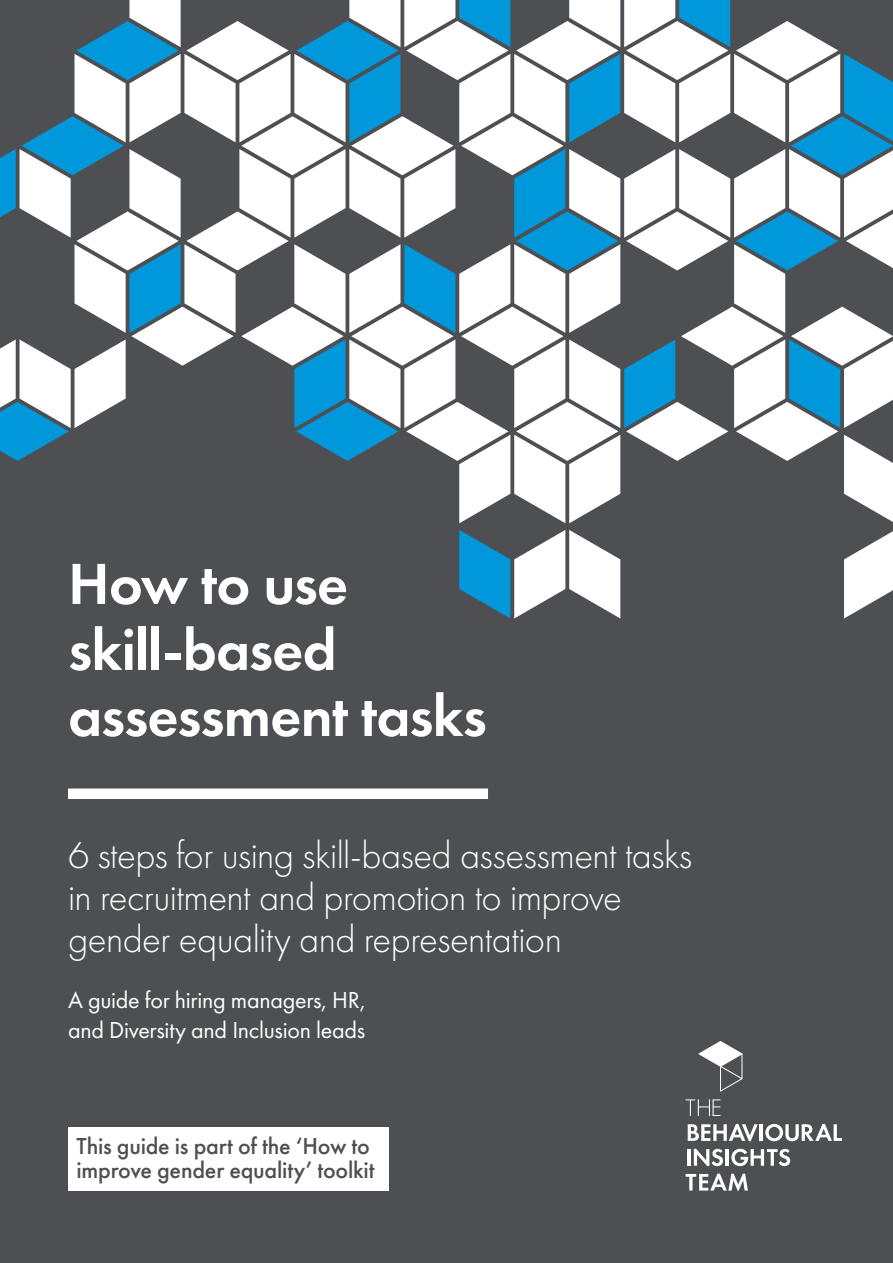
<style>
.page{position:relative;width:893px;height:1263px;background:#4d4f53}
.page>*{position:absolute;margin:0;border:0;box-sizing:border-box;transform-origin:0 0}
.t1{font:600 60px/66px "Futura PT";letter-spacing:-.015em;color:#fff}
.t2{font:300 39px/42px "Futura PT";letter-spacing:-.015em;color:#fff}
.t3{font:24px/30px "Futura PT";letter-spacing:-.01em;color:#fff}
.t4{font:500 24px/24px "Futura PT";letter-spacing:-.01em;color:#4d4f53}
</style>
<div class="page">
<div style="left:68px;top:788px;width:420px;height:11px;background:#fff"></div>
<div style="left:68px;top:1127px;width:321px;height:64px;background:#fff"></div>
<svg style="left:688px;top:1124px;width:70px;height:17px"></svg>
<hr style="left:760px;top:1124px;width:3px;height:17px;background:#fff">
<svg style="left:765px;top:1124px;width:77px;height:17px"></svg>
<hr style="left:688px;top:1149px;width:3px;height:17px;background:#fff">
<svg style="left:694px;top:1149px;width:29px;height:17px"></svg>
<hr style="left:726px;top:1149px;width:3px;height:17px;background:#fff">
<svg style="left:731px;top:1149px;width:59px;height:17px"></svg>
<svg style="left:686px;top:1173px;width:62px;height:18px"></svg>
<svg style="left:686px;top:1099px;width:34px;height:17px"></svg>
<svg style="left:698px;top:1041px;width:44px;height:50px"></svg>
<svg style="left:459px;top:530px;width:161px;height:88px"></svg>
<svg style="left:844px;top:531px;width:49px;height:87px"></svg>
<svg style="left:0;top:0;width:893px;height:523px"></svg>
<h1 class="t1" style="left:68px;top:550px;width:420px">How to use skill-based assessment tasks</h1>
<p class="t2" style="left:68px;top:834px;width:626px">6 steps for using skill-based assessment tasks in recruitment and promotion to improve gender equality and representation</p>
<p class="t3" style="left:68px;top:985px;width:299px">A guide for hiring managers, HR, and Diversity and Inclusion leads</p>
<p class="t4" style="left:77px;top:1134px;width:300px">This guide is part of the ‘How to improve gender equality’ toolkit</p>
</div>
